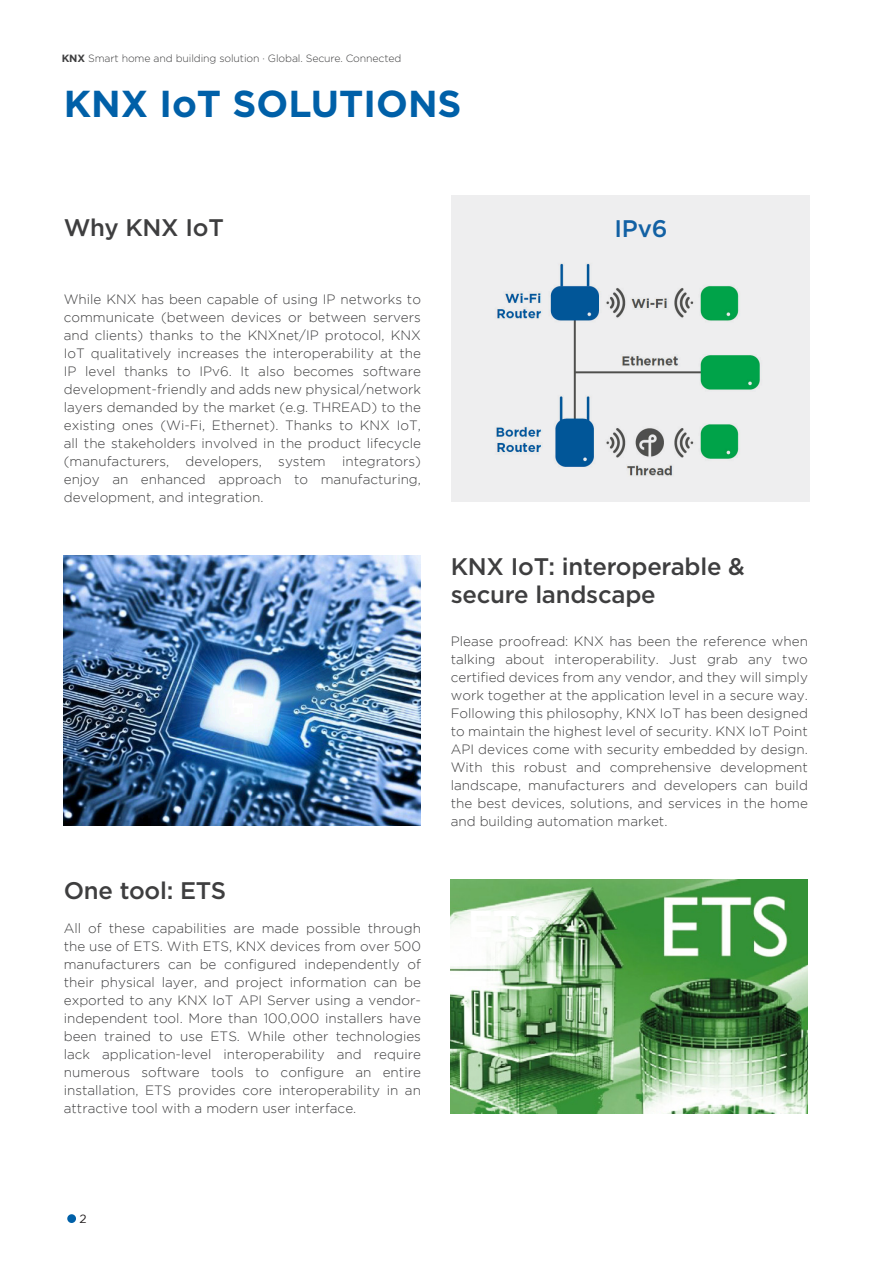
<style>
.page{position:relative;width:893px;height:1263px;background:#fff}
.page>*{position:absolute;margin:0;border:0;box-sizing:border-box;transform-origin:0 0}
.t1{font:700 37.5px "Gotham";color:#0060a8}
.t2{font:700 37.5px "Gotham";color:#fff}
.t3{font:500 24px/28.5px "Gotham";letter-spacing:-.01em;color:#3e3e3f}
.t4{font:500 24px "Gotham";color:#1261a4}
.t5{font:300 13.5px/18px "Gotham";color:#3e3e3f;text-align:justify}
.t6{font:12px "Gotham";color:#231f20}
.t7{font:300 10.5px "Gotham";letter-spacing:-.01em;color:#3e3e3f}
.s1{font-weight:700}
</style>
<div class="page">
<div style="left:67px;top:1214px;width:9px;height:9px;background:#0060a8;border-radius:50%"></div>
<div style="left:451px;top:196px;width:358px;height:306px;background:#eeeeef"></div>
<img style="left:496px;top:263px;width:264px;height:213px">
<img style="left:64px;top:556px;width:357px;height:270px">
<img style="left:451px;top:880px;width:357px;height:233px">
<p class="t7" style="left:62px;top:51px;width:341px"><span class="s1">KNX</span> Smart home and building solution · Global. Secure. Connected</p>
<p class="t1" style="left:64px;top:79px;width:399px">KNX IoT SOLUTIONS</p>
<p class="t3" style="left:64px;top:213px;width:162px">Why KNX IoT</p>
<p class="t4" style="left:614px;top:213px;width:55px">IPv6</p>
<p class="t5" style="left:64px;top:290px;width:359px">While KNX has been capable of using IP networks to communicate (between devices or between servers and clients) thanks to the KNXnet/IP protocol, KNX IoT qualitatively increases the interoperability at the IP level thanks to IPv6. It also becomes software development-friendly and adds new physical/network layers demanded by the market (e.g. THREAD) to the existing ones (Wi-Fi, Ethernet). Thanks to KNX IoT, all the stakeholders involved in the product lifecycle (manufacturers, developers, system integrators) enjoy an enhanced approach to manufacturing, development, and integration.</p>
<p class="t3" style="left:64px;top:876px;width:164px">One tool: ETS</p>
<p class="t5" style="left:64px;top:919px;width:359px">All of these capabilities are made possible through the use of ETS. With ETS, KNX devices from over 500 manufacturers can be configured independently of their physical layer, and project information can be exported to any KNX IoT API Server using a vendor&shy;independent tool. More than 100,000 installers have been trained to use ETS. While other technologies lack application-level interoperability and require numerous software tools to configure an entire installation, ETS provides core interoperability in an attractive tool with a modern user interface.</p>
<p class="t3" style="left:451px;top:552px;width:296px">KNX IoT: interoperable &amp; secure landscape</p>
<p class="t5" style="left:451px;top:632px;width:359px">Please proofread: KNX has been the reference when talking about interoperability. Just grab any two certified devices from any vendor, and they will simply work together at the application level in a secure way.<br>Following this philosophy, KNX IoT has been designed to maintain the highest level of security. KNX IoT Point API devices come with security embedded by design.<br>With this robust and comprehensive development landscape, manufacturers and developers can build the best devices, solutions, and services in the home and building automation market.</p>
<p class="t2" style="left:468px;top:899px;width:74px">ETS</p>
<p class="t6" style="left:80px;top:1212px;width:9px">2</p>
</div>
